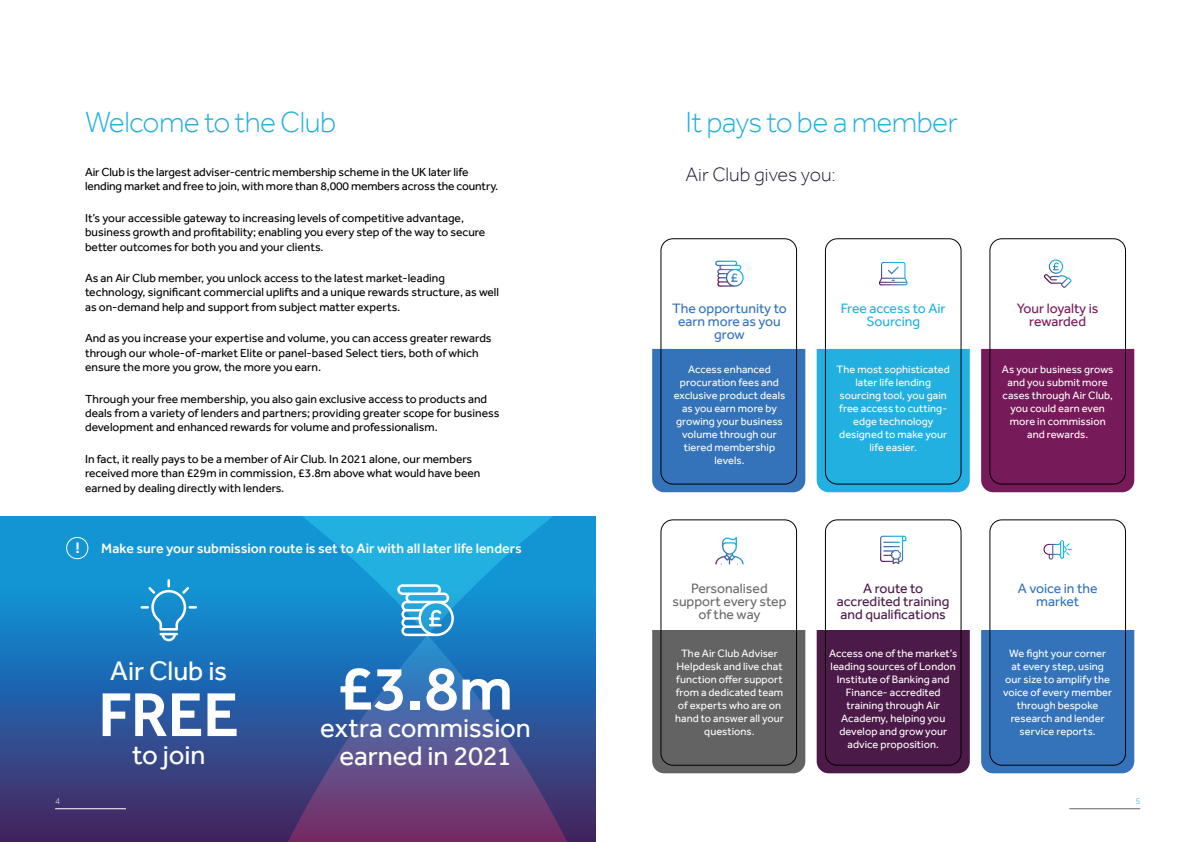
<style>
.page{position:relative;width:1191px;height:842px;background:#fff}
.page>*{position:absolute;margin:0;border:0;box-sizing:border-box;transform-origin:0 0}
.t1{font:500 63.9px "Effra";letter-spacing:-.01em;color:#fff}
.t2{font:300 30px "Effra";letter-spacing:-.02em;color:#22b0e1}
.t3{font:27.6px/27.6px "Effra";letter-spacing:-.005em;color:#fff;text-align:center}
.t4{font:300 20px "Effra";color:#1d1d37}
.t5{font:500 15.6px "Effra";color:#fff}
.t6{font:500 14px "Effra";color:#fff}
.t7{font:14px/13px "Effra";color:#3473b9;text-align:center}
.t8{font:14px/13px "Effra";color:#4c1a48;text-align:center}
.t9{font:14px/13px "Effra";color:#6b6b6a;text-align:center}
.t10{font:14px/13px "Effra";color:#22b0e1;text-align:center}
.t11{font:14px/13px "Effra";color:#771a59;text-align:center}
.t12{font:12px/14.4px "Effra";color:#000}
.t13{font:11px/13px "Effra";letter-spacing:.005em;color:#fff;text-align:center}
.t14{font:300 9px "Effra";color:#fff}
.t15{font:300 9px "Effra";color:#22b0e1}
</style>
<div class="page">
<div style="left:981px;top:630px;width:153px;height:143px;background:#3473b9"></div>
<div style="left:816px;top:630px;width:153px;height:143px;background:#4c1a48"></div>
<div style="left:652px;top:630px;width:153px;height:143px;background:#646363"></div>
<div style="left:981px;top:349px;width:153px;height:143px;background:#771a59"></div>
<div style="left:816px;top:349px;width:153px;height:143px;background:#22b0e1"></div>
<div style="left:989px;top:520px;width:136px;height:245px;border:1px solid #000;border-radius:12px"></div>
<div style="left:989px;top:238px;width:136px;height:246px;border:1px solid #000;border-radius:12px"></div>
<div style="left:825px;top:520px;width:136px;height:245px;border:1px solid #000;border-radius:12px"></div>
<div style="left:660px;top:520px;width:137px;height:245px;border:1px solid #000;border-radius:12px"></div>
<div style="left:825px;top:238px;width:136px;height:246px;border:1px solid #000;border-radius:12px"></div>
<div style="left:652px;top:349px;width:153px;height:143px;background:#3473b9"></div>
<div style="left:660px;top:238px;width:137px;height:246px;border:1px solid #000;border-radius:12px"></div>
<svg style="left:0;top:516px;width:595px;height:326px;background:#2c69a9"></svg>
<div style="left:66px;top:537px;width:22px;height:22px;border:1px solid #fff;border-radius:50%"></div>
<svg style="left:397px;top:584px;width:57px;height:52px"></svg>
<svg style="left:140px;top:579px;width:57px;height:62px;background:#3399d2"></svg>
<svg style="left:715px;top:261px;width:28px;height:26px"></svg>
<svg style="left:715px;top:537px;width:28px;height:27px"></svg>
<svg style="left:879px;top:262px;width:28px;height:23px"></svg>
<svg style="left:880px;top:536px;width:26px;height:28px"></svg>
<svg style="left:1044px;top:259px;width:27px;height:29px"></svg>
<svg style="left:1043px;top:540px;width:29px;height:19px"></svg>
<hr style="left:1069px;top:808px;width:71px;height:1px;background:#646363">
<hr style="left:55px;top:808px;width:71px;height:1px;background:#fff">
<h2 class="t2" style="left:85px;top:104px;width:252px">Welcome to the Club</h2>
<h2 class="t2" style="left:685px;top:104px;width:274px">It pays to be a member</h2>
<p class="t12" style="left:85px;top:165px;width:415px">Air Club is the largest adviser-centric membership scheme in the UK later life lending market and free to join, with more than 8,000 members across the country.</p>
<p class="t12" style="left:85px;top:211px;width:402px">It’s your accessible gateway to increasing levels of competitive advantage, business growth and profitability; enabling you every step of the way to secure better outcomes for both you and your clients.</p>
<p class="t12" style="left:85px;top:271px;width:415px">As an Air Club member, you unlock access to the latest market-leading technology, significant commercial uplifts and a unique rewards structure, as well as on-demand help and support from subject matter experts.</p>
<p class="t12" style="left:85px;top:331px;width:408px">And as you increase your expertise and volume, you can access greater rewards through our whole-of-market Elite or panel-based Select tiers, both of which ensure the more you grow, the more you earn.</p>
<p class="t12" style="left:85px;top:391px;width:416px">Through your free membership, you also gain exclusive access to products and deals from a variety of lenders and partners; providing greater scope for business development and enhanced rewards for volume and professionalism.</p>
<p class="t12" style="left:85px;top:451px;width:397px">In fact, it really pays to be a member of Air Club. In 2021 alone, our members received more than £29m in commission, £3.8m above what would have been earned by dealing directly with lenders.</p>
<p class="t5" style="left:75px;top:539px;width:6px">!</p>
<p class="t6" style="left:101px;top:540px;width:422px">Make sure your submission route is set to Air with all later life lenders</p>
<h3 class="t3" style="left:110px;top:657px;width:118px">Air Club is</h3>
<h1 class="t1" style="left:98px;top:677px;width:143px">FREE</h1>
<h3 class="t3" style="left:132px;top:740px;width:75px">to join</h3>
<h1 class="t1" style="left:338px;top:650px;width:177px">£3.8m</h1>
<h3 class="t3" style="left:320px;top:714px;width:212px">extra commission earned in 2021</h3>
<h3 class="t4" style="left:685px;top:163px;width:152px">Air Club gives you:</h3>
<p class="t7" style="left:672px;top:301px;width:116px">The opportunity to earn more as you grow</p>
<p class="t13" style="left:673px;top:363px;width:113px">Access enhanced procuration fees and exclusive product deals as you earn more by growing your business volume through our tiered membership levels.</p>
<p class="t10" style="left:841px;top:301px;width:106px">Free access to Air<br>Sourcing</p>
<p class="t13" style="left:836px;top:363px;width:115px">The most sophisticated later life lending sourcing tool, you gain free access to cutting&shy;edge technology designed to make your life easier.</p>
<p class="t9" style="left:672px;top:582px;width:116px">Personalised support every step of the way</p>
<p class="t13" style="left:675px;top:646px;width:110px">The Air Club Adviser<br>Helpdesk and live chat function offer support from a dedicated team of experts who are on hand to answer all your questions.</p>
<p class="t8" style="left:837px;top:582px;width:114px">A route to accredited training and qualifications</p>
<p class="t13" style="left:829px;top:646px;width:130px">Access one of the market’s leading sources of London<br>Institute of Banking and<br>Finance- accredited training through Air<br>Academy, helping you develop and grow your advice proposition.</p>
<p class="t11" style="left:1017px;top:301px;width:83px">Your loyalty is rewarded</p>
<p class="t13" style="left:1002px;top:363px;width:113px">As your business grows and you submit more cases through Air Club, you could earn even more in commission and rewards.</p>
<p class="t7" style="left:1018px;top:582px;width:81px">A voice in the market</p>
<p class="t13" style="left:1003px;top:646px;width:111px">We fight your corner at every step, using our size to amplify the voice of every member through bespoke research and lender service reports.</p>
<p class="t14" style="left:55px;top:795px;width:6px">4</p>
<p class="t15" style="left:1135px;top:795px;width:6px">5</p>
</div>
